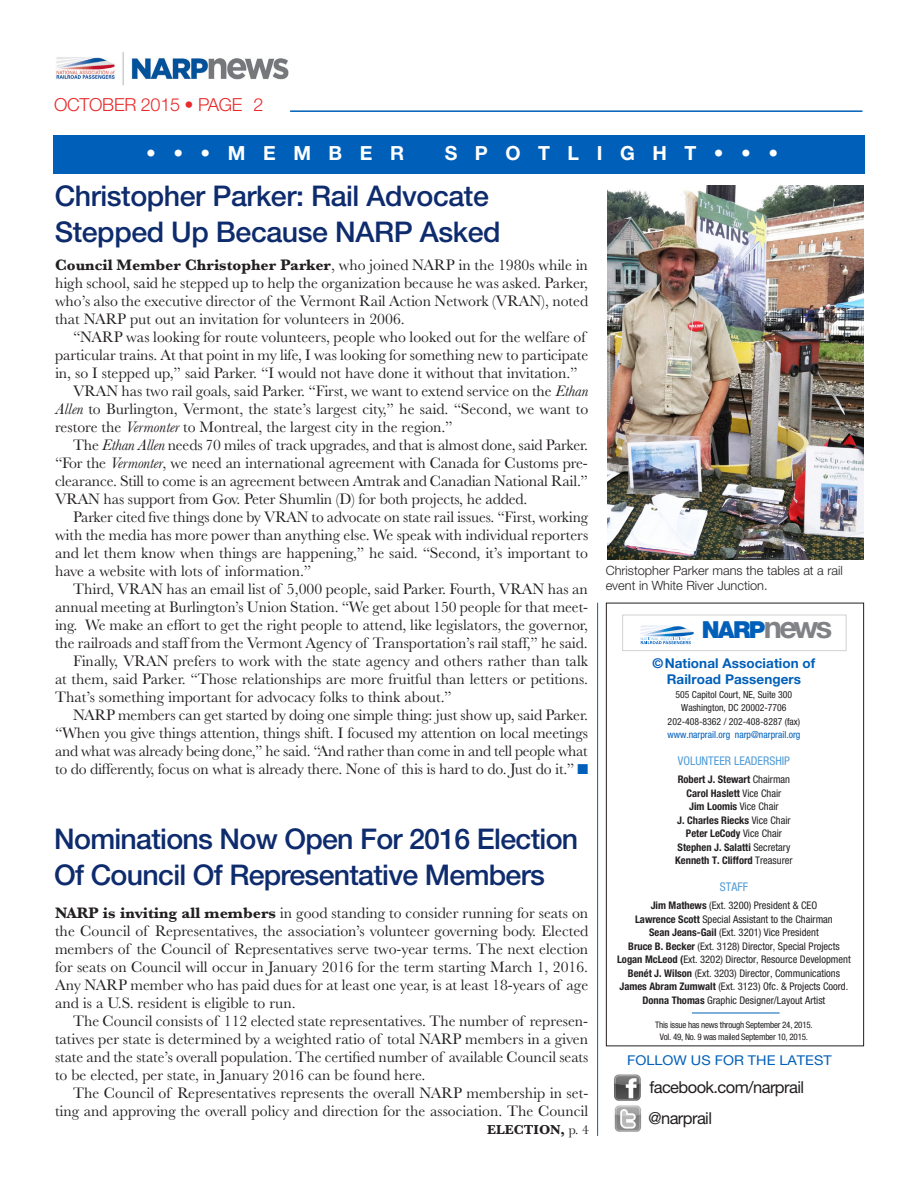
<style>
.page{position:relative;width:918px;height:1188px;background:#fff}
.page>*{position:absolute;margin:0;border:0;box-sizing:border-box;transform-origin:0 0}
.t1{font:500 28.5px/35.7px "Helvetica Neue LT Std";letter-spacing:-.025em;color:#0d2b6d}
.t2{font:900 23.55px "Helvetica Neue LT Std";color:#005fb9}
.t3{font:700 19.5px "Helvetica Neue LT Std";letter-spacing:.9em;color:#fff}
.t4{font:300 18px "Helvetica Neue LT Std";letter-spacing:-.015em;color:#e9292a}
.t5{font:16.5px/31.3px "Helvetica Neue LT Std";letter-spacing:-.035em;color:#231f20}
.t6{font:15.75px/18px "Baskerville MT Std";color:#231f20;text-align:justify}
.t7{font:700 13.5px/16.2px "Helvetica Neue LT Std";letter-spacing:.005em;color:#005fb9;text-align:center}
.t8{font:13.5px "Helvetica Neue LT Std";color:#005fb9;scale:1.07 1}
.t9{font:700 13.5px "Baskerville MT Std";color:#231f20}
.t10{font:300 12.75px/15px "Helvetica Neue LT Std";color:#231f20}
.t11{font:condensed 12px "Helvetica Neue LT Std";color:#509bd6}
.t12{font:condensed 10.5px/13.5px "Helvetica Neue LT Pro";color:#231f20;text-align:center}
.t13{font:700 condensed 10.5px/13.5px "Helvetica Neue LT Pro";color:#231f20;text-align:center}
.t14{font:condensed 9.75px/13.5px "Helvetica Neue LT Std";color:#231f20;text-align:center}
.t15{font:condensed 9.75px "Helvetica Neue LT Std";color:#005fb9}
.t16{font:condensed 9px/12px "Helvetica Neue LT Pro";letter-spacing:-.025em;color:#231f20;text-align:center}
.s1{font-weight:700}
.s2{font-style:italic}
.s3{font-family:"Zingbats Regular SWFTE";font-size:18px;color:#005fb9}
.s4{font-weight:400}
.s5{font-weight:700;font-size:30.6px;color:#808285}
</style>
<div class="page">
<img style="left:56px;top:52px;width:233px;height:34px">
<hr style="left:290px;top:110px;width:572px;height:2px;background:#005fb9">
<div style="left:606px;top:603px;width:258px;height:443px;border:1px solid #231f20"></div>
<svg style="left:641px;top:625px;width:53px;height:19px"></svg>
<hr style="left:597px;top:603px;width:1px;height:533px;background:#005fb9">
<img style="left:614px;top:1074px;width:27px;height:27px">
<img style="left:614px;top:1105px;width:27px;height:27px">
<img style="left:608px;top:186px;width:256px;height:373px">
<div style="left:53px;top:135px;width:811px;height:38px;background:#005fb9"></div>
<div style="left:622px;top:615px;width:224px;height:36px;border:1px solid #d1d2d4"></div>
<hr style="left:692px;top:1013px;width:88px;height:1px;background:#005fb9">
<p class="t4" style="left:54px;top:93px;width:211px">OCTOBER 2015 • PAGE 2</p>
<p class="t3" style="left:146px;top:141px;width:260px">•••MEMBER</p>
<p class="t3" style="left:445px;top:141px;width:335px">SPOTLIGHT•••</p>
<h1 class="t1" style="left:55px;top:178px;width:447px">Christopher Parker: Rail Advocate<br>Stepped Up Because NARP Asked</h1>
<p class="t6" style="left:55px;top:256px;width:535px"><span class="s1">Council Member Christopher Parker</span>, who joined NARP in the 1980s while in high school, said he stepped up to help the organization because he was asked. Parker, who’s also the executive director of the Vermont Rail Action Network (VRAN), noted that NARP put out an invitation for volunteers in 2006.</p>
<p class="t6" style="left:73px;top:328px;width:514px">“NARP was looking for route volunteers, people who looked out for the welfare of</p>
<p class="t6" style="left:55px;top:346px;width:535px">particular trains. At that point in my life, I was looking for something new to participate</p>
<p class="t6" style="left:55px;top:364px;width:524px">in, so I stepped up,” said Parker. “I would not have done it without that invitation.”</p>
<p class="t6" style="left:73px;top:382px;width:517px">VRAN has two rail goals, said Parker. “First, we want to extend service on the <span class="s2">Ethan</span></p>
<p class="t6" style="left:55px;top:400px;width:535px"><span class="s2">Allen</span> to Burlington, Vermont, the state’s largest city,” he said. “Second, we want to</p>
<p class="t6" style="left:55px;top:418px;width:399px">restore the <span class="s2">Vermonter</span> to Montreal, the largest city in the region.”</p>
<p class="t6" style="left:73px;top:436px;width:517px">The <span class="s2">Ethan Allen</span> needs 70 miles of track upgrades, and that is almost done, said Parker.</p>
<p class="t6" style="left:55px;top:454px;width:534px">“For the <span class="s2">Vermonter</span>, we need an international agreement with Canada for Customs pre-</p>
<p class="t6" style="left:55px;top:472px;width:534px">clearance. Still to come is an agreement between Amtrak and Canadian National Rail.”</p>
<p class="t6" style="left:55px;top:490px;width:474px">VRAN has support from Gov. Peter Shumlin (D) for both projects, he added.</p>
<p class="t6" style="left:73px;top:508px;width:517px">Parker cited five things done by VRAN to advocate on state rail issues. “First, working</p>
<p class="t6" style="left:55px;top:526px;width:535px">with the media has more power than anything else. We speak with individual reporters</p>
<p class="t6" style="left:55px;top:544px;width:535px">and let them know when things are happening,” he said. “Second, it’s important to</p>
<p class="t6" style="left:55px;top:562px;width:258px">have a website with lots of information.”</p>
<p class="t6" style="left:73px;top:580px;width:516px">Third, VRAN has an email list of 5,000 people, said Parker. Fourth, VRAN has an</p>
<p class="t6" style="left:55px;top:598px;width:534px">annual meeting at Burlington’s Union Station. “We get about 150 people for that meet-</p>
<p class="t6" style="left:55px;top:616px;width:534px">ing. We make an effort to get the right people to attend, like legislators, the governor,</p>
<p class="t6" style="left:55px;top:634px;width:534px">the railroads and staff from the Vermont Agency of Transportation’s rail staff,” he said.</p>
<p class="t6" style="left:73px;top:652px;width:517px">Finally, VRAN prefers to work with the state agency and others rather than talk</p>
<p class="t6" style="left:55px;top:670px;width:535px">at them, said Parker. “Those relationships are more fruitful than letters or petitions.</p>
<p class="t6" style="left:55px;top:688px;width:398px">That’s something important for advocacy folks to think about.”</p>
<p class="t6" style="left:73px;top:706px;width:516px">NARP members can get started by doing one simple thing: just show up, said Parker.</p>
<p class="t6" style="left:55px;top:724px;width:534px">“When you give things attention, things shift. I focused my attention on local meetings</p>
<p class="t6" style="left:55px;top:742px;width:534px">and what was already being done,” he said. “And rather than come in and tell people what</p>
<p class="t6" style="left:55px;top:760px;width:534px">to do differently, focus on what is already there. None of this is hard to do. Just do it.” <span class="s3">n</span></p>
<h1 class="t1" style="left:54px;top:821px;width:526px">Nominations Now Open For 2016 Election<br>Of Council Of Representative Members</h1>
<p class="t6" style="left:55px;top:904px;width:535px"><span class="s1">NARP is inviting all members</span> in good standing to consider running for seats on the Council of Representatives, the association’s volunteer governing body. Elected members of the Council of Representatives serve two-year terms. The next election for seats on Council will occur in January 2016 for the term starting March 1, 2016.<br>Any NARP member who has paid dues for at least one year, is at least 18-years of age and is a U.S. resident is eligible to run.</p>
<p class="t6" style="left:55px;top:1012px;width:535px;text-indent:18px">The Council consists of 112 elected state representatives. The number of represen&shy;tatives per state is determined by a weighted ratio of total NARP members in a given state and the state’s overall population. The certified number of available Council seats to be elected, per state, in January 2016 can be found here.</p>
<p class="t6" style="left:55px;top:1084px;width:535px;text-align:right">The Council of Representatives represents the overall NARP membership in set&shy;ting and approving the overall policy and direction for the association. The Council</p>
<p class="t9" style="left:487px;top:1122px;width:103px">ELECTION, <span class="s4">p. 4</span></p>
<p class="t10" style="left:606px;top:563px;width:239px">Christopher Parker mans the tables at a rail event in White River Junction.</p>
<h2 class="t2" style="left:702px;top:616px;width:132px">NARP<span class="s5">news</span></h2>
<p class="t7" style="left:653px;top:655px;width:164px">©National Association of<br>Railroad Passengers</p>
<p class="t14" style="left:668px;top:687px;width:134px">505 Capitol Court, NE, Suite 300<br>Washington, DC 20002-7706<br>202-408-8362 / 202-408-8287 (fax)</p>
<p class="t15" style="left:667px;top:729px;width:135px">www.narprail.org narp@narprail.org</p>
<p class="t11" style="left:678px;top:754px;width:114px">VOLUNTEER LEADERSHIP</p>
<p class="t13" style="left:675px;top:773px;width:119px">Robert J. Stewart <span class="s4">Chairman<br></span>Carol Haslett <span class="s4">Vice Chair<br></span>Jim Loomis <span class="s4">Vice Chair<br></span>J. Charles Riecks <span class="s4">Vice Chair<br></span>Peter LeCody <span class="s4">Vice Chair<br></span>Stephen J. Salatti <span class="s4">Secretary<br></span>Kenneth T. Clifford <span class="s4">Treasurer</span></p>
<p class="t11" style="left:720px;top:880px;width:30px">STAFF</p>
<p class="t12" style="left:617px;top:899px;width:235px"><span class="s1">Jim Mathews</span> (Ext. 3200) President &amp; CEO<br><span class="s1">Lawrence Scott</span> Special Assistant to the Chairman<br><span class="s1">Sean Jeans-Gail</span> (Ext. 3201) Vice President<br><span class="s1">Bruce B. Becker</span> (Ext. 3128) Director, Special Projects <span class="s1">Logan McLeod (</span>Ext. 3202) Director, Resource Development <span class="s1">Benét J. Wilson</span> (Ext. 3203) Director, Communications <span class="s1">James Abram Zumwalt</span> (Ext. 3123) Ofc. &amp; Projects Coord.<br><span class="s1">Donna Thomas</span> Graphic Designer/Layout Artist</p>
<p class="t16" style="left:655px;top:1018px;width:159px">This issue has news through September 24, 2015.<br>Vol. 49, No. 9 was mailed September 10, 2015.</p>
<p class="t8" style="left:627px;top:1052px;width:193px">FOLLOW US FOR THE LATEST</p>
<p class="t5" style="left:648px;top:1071px;width:157px">facebook.com/narprail @narprail</p>
</div>
